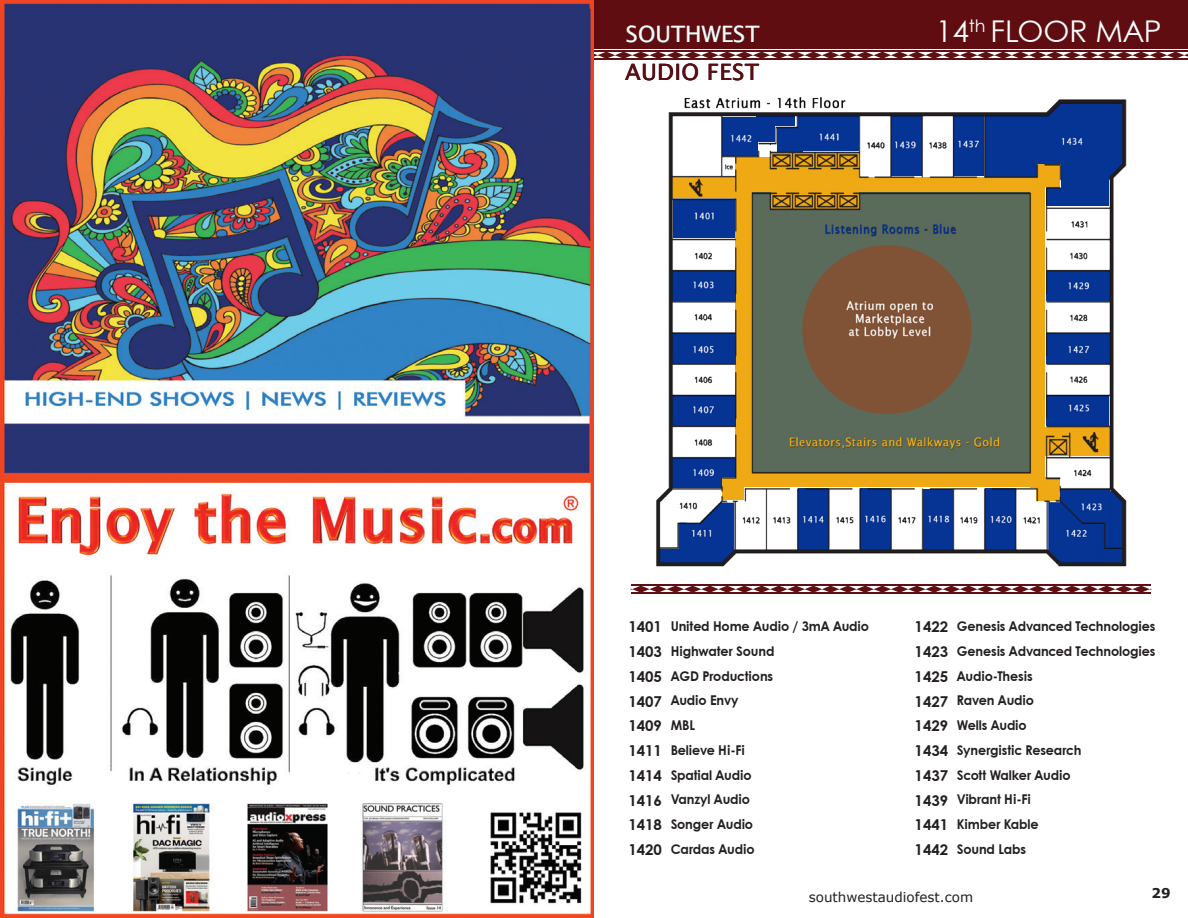
<style>
.page{position:relative;width:1188px;height:918px;background:#fff}
.page>*{position:absolute;margin:0;border:0;box-sizing:border-box;transform-origin:0 0}
.t1{font:30px "Century Gothic Paneuropean";color:#fff}
.t2{font:22.5px/38.2px "Lucida Sans";color:#fff}
.MapsRoom{font:700 15px "Century Gothic Paneuropean";color:#231f20}
.MapsBrand{font:700 13.5px "Century Gothic Paneuropean";letter-spacing:-.01em;color:#231f20;scale:.95 1}
.t3{font:13.5px "Verdana";color:#231f20}
.t4{font:700 13.5px "Verdana";color:#231f20}
.s1{color:#600d12}
</style>
<div class="page">
<div style="left:580px;top:0;width:608px;height:49px;background:#600d12"></div>
<svg style="left:594px;top:50px;width:594px;height:10px"></svg>
<svg style="left:631px;top:584px;width:520px;height:10px"></svg>
<img style="left:656px;top:97px;width:471px;height:470px">
<img style="left:1046px;top:396px;width:63px;height:30px">
<div style="left:673px;top:200px;width:62px;height:38px;background:#063494"></div>
<img style="left:672px;top:458px;width:49px;height:29px">
<img style="left:985px;top:489px;width:30px;height:60px">
<div style="left:798px;top:117px;width:61px;height:34px;background:#063494"></div>
<img style="left:777px;top:128px;width:25px;height:23px">
<div style="left:985px;top:116px;width:138px;height:47px;background:#063494"></div>
<img style="left:1103px;top:549px;width:19px;height:14px">
<img style="left:660px;top:549px;width:19px;height:14px">
<img style="left:1060px;top:489px;width:50px;height:62px">
<img style="left:752px;top:191px;width:279px;height:281px">
<img style="left:802px;top:245px;width:169px;height:169px;border-radius:84px">
<div style="left:1031px;top:177px;width:14px;height:310px;background:#efa915"></div>
<div style="left:858px;top:178px;width:174px;height:13px;background:#efa915"></div>
<img style="left:736px;top:157px;width:16px;height:329px">
<img style="left:749px;top:472px;width:282px;height:15px">
<img style="left:772px;top:153px;width:86px;height:56px">
<img style="left:750px;top:158px;width:29px;height:33px">
<img style="left:672px;top:177px;width:66px;height:21px">
<img style="left:1043px;top:427px;width:68px;height:29px">
<img style="left:1038px;top:164px;width:21px;height:23px">
<img style="left:1036px;top:478px;width:23px;height:22px">
<img style="left:723px;top:478px;width:21px;height:21px">
<div style="left:1061px;top:162px;width:47px;height:44px;background:#063494"></div>
<img style="left:1047px;top:189px;width:25px;height:16px">
<img style="left:985px;top:159px;width:51px;height:17px">
<img style="left:923px;top:490px;width:30px;height:60px">
<img style="left:861px;top:489px;width:30px;height:60px">
<img style="left:798px;top:489px;width:30px;height:60px">
<img style="left:891px;top:116px;width:30px;height:60px">
<img style="left:954px;top:116px;width:30px;height:60px">
<img style="left:672px;top:395px;width:63px;height:30px">
<img style="left:718px;top:458px;width:17px;height:18px">
<img style="left:673px;top:333px;width:63px;height:30px">
<img style="left:672px;top:271px;width:63px;height:30px">
<img style="left:1046px;top:333px;width:63px;height:30px">
<img style="left:1046px;top:271px;width:63px;height:30px">
<img style="left:723px;top:117px;width:35px;height:38px">
<img style="left:756px;top:117px;width:19px;height:25px">
<img style="left:774px;top:117px;width:21px;height:8px">
<img style="left:0;top:0;width:594px;height:918px">
<p class="t2" style="left:625px;top:15px;width:136px">SOUTHWEST<br><span class="s1">AUDIO FEST</span></p>
<p class="t1" style="left:936px;top:12px;width:227px">14<sup>th</sup> FLOOR MAP</p>
<p class="MapsRoom" style="left:628px;top:617px;width:35px">1401</p>
<p class="MapsRoom" style="left:628px;top:642px;width:35px">1403</p>
<p class="MapsRoom" style="left:628px;top:666px;width:35px">1405</p>
<p class="MapsRoom" style="left:628px;top:691px;width:35px">1407</p>
<p class="MapsRoom" style="left:628px;top:716px;width:35px">1409</p>
<p class="MapsRoom" style="left:628px;top:741px;width:35px">1411</p>
<p class="MapsRoom" style="left:628px;top:765px;width:35px">1414</p>
<p class="MapsRoom" style="left:628px;top:790px;width:35px">1416</p>
<p class="MapsRoom" style="left:628px;top:815px;width:35px">1418</p>
<p class="MapsRoom" style="left:628px;top:840px;width:35px">1420</p>
<p class="MapsBrand" style="left:671px;top:617px;width:210px">United Home Audio / 3mA Audio</p>
<p class="MapsBrand" style="left:671px;top:642px;width:111px">Highwater Sound</p>
<p class="MapsBrand" style="left:671px;top:667px;width:109px">AGD Productions</p>
<p class="MapsBrand" style="left:671px;top:691px;width:73px">Audio Envy</p>
<p class="MapsBrand" style="left:671px;top:716px;width:27px">MBL</p>
<p class="MapsBrand" style="left:671px;top:741px;width:80px">Believe Hi-Fi</p>
<p class="MapsBrand" style="left:671px;top:766px;width:87px">Spatial Audio</p>
<p class="MapsBrand" style="left:671px;top:790px;width:85px">Vanzyl Audio</p>
<p class="MapsBrand" style="left:671px;top:815px;width:88px">Songer Audio</p>
<p class="MapsBrand" style="left:671px;top:840px;width:90px">Cardas Audio</p>
<p class="MapsRoom" style="left:915px;top:617px;width:35px">1422</p>
<p class="MapsRoom" style="left:915px;top:642px;width:35px">1423</p>
<p class="MapsRoom" style="left:915px;top:666px;width:35px">1425</p>
<p class="MapsRoom" style="left:915px;top:691px;width:35px">1427</p>
<p class="MapsRoom" style="left:915px;top:716px;width:35px">1429</p>
<p class="MapsRoom" style="left:915px;top:741px;width:35px">1434</p>
<p class="MapsRoom" style="left:915px;top:765px;width:35px">1437</p>
<p class="MapsRoom" style="left:915px;top:790px;width:35px">1439</p>
<p class="MapsRoom" style="left:915px;top:815px;width:35px">1441</p>
<p class="MapsRoom" style="left:915px;top:840px;width:35px">1442</p>
<p class="MapsBrand" style="left:957px;top:617px;width:211px">Genesis Advanced Technologies</p>
<p class="MapsBrand" style="left:957px;top:642px;width:211px">Genesis Advanced Technologies</p>
<p class="MapsBrand" style="left:957px;top:667px;width:81px">Audio-Thesis</p>
<p class="MapsBrand" style="left:957px;top:691px;width:83px">Raven Audio</p>
<p class="MapsBrand" style="left:957px;top:716px;width:75px">Wells Audio</p>
<p class="MapsBrand" style="left:957px;top:741px;width:133px">Synergistic Research</p>
<p class="MapsBrand" style="left:957px;top:766px;width:121px">Scott Walker Audio</p>
<p class="MapsBrand" style="left:957px;top:790px;width:80px">Vibrant Hi-Fi</p>
<p class="MapsBrand" style="left:957px;top:815px;width:88px">Kimber Kable</p>
<p class="MapsBrand" style="left:957px;top:840px;width:74px">Sound Labs</p>
<p class="t3" style="left:809px;top:888px;width:166px">southwestaudiofest.com</p>
<p class="t4" style="left:1151px;top:884px;width:21px">29</p>
</div>
